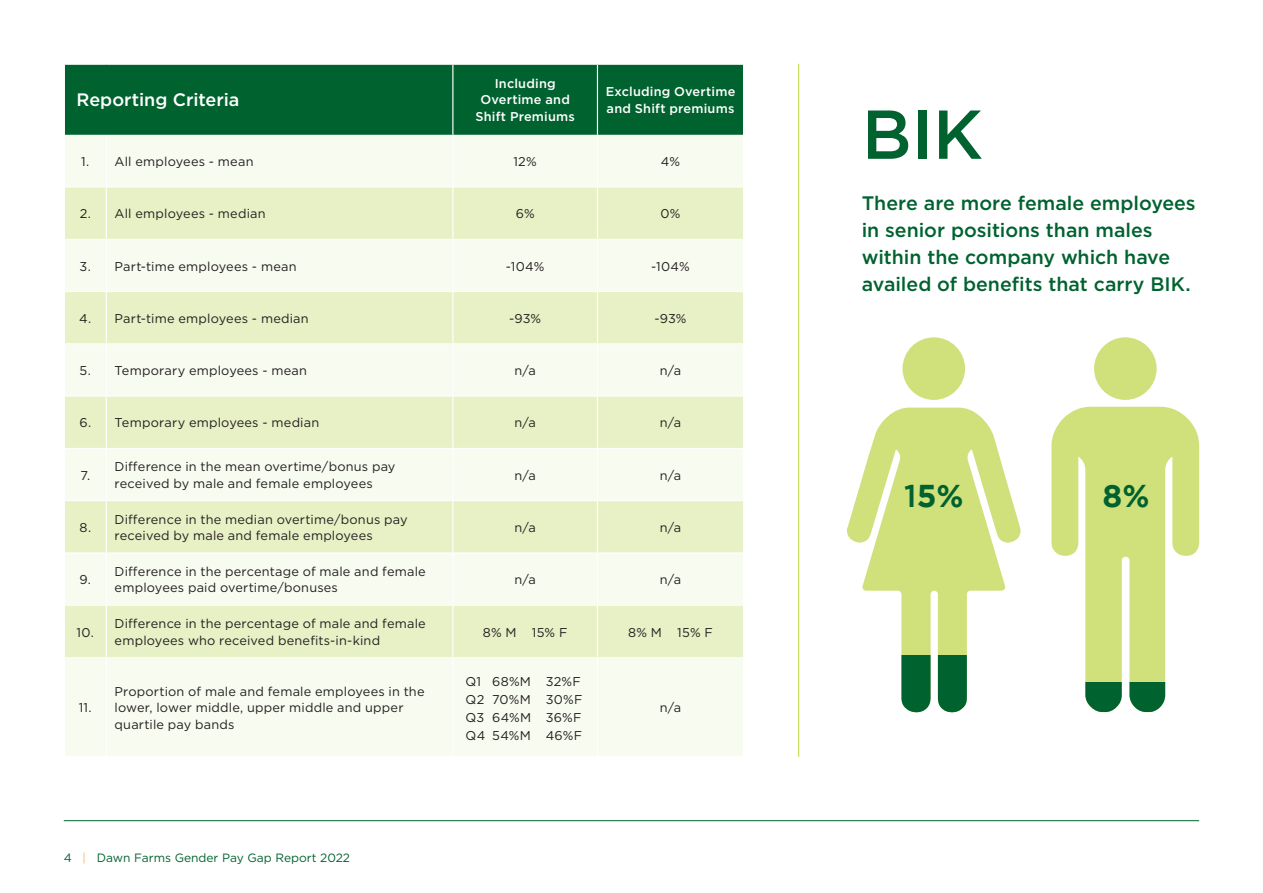
<style>
.page{position:relative;width:1263px;height:893px;background:#fff}
.page>*{position:absolute;margin:0;border:0;box-sizing:border-box;transform-origin:0 0}
.t1{font:500 69px "Gotham";color:#00622f}
.t2{font:700 31.5px "Gotham";color:#00622f}
.t3{font:500 19.5px/27px "Gotham";color:#00622f}
.t4{font:500 18px "Gotham";color:#fff}
.t5{font:12.75px/16.5px "Gotham";letter-spacing:.015em;color:#231f20}
.t6{font:500 12.75px/16.5px "Gotham";letter-spacing:.015em;color:#fff;text-align:center}
.t7{font:12px "Gotham";color:#00622f}
.s1{font-weight:300;color:#f69238}
.s2{font-weight:500}
</style>
<div class="page">
<hr style="left:64px;top:820px;width:1135px;height:1px;background:#00622f">
<div style="left:65px;top:65px;width:678px;height:70px;background:#00622f"></div>
<div style="left:65px;top:136px;width:678px;height:620px;background:#f8fbef"></div>
<svg style="left:65px;top:188px;width:678px;height:469px;fill:#e8f0c5"></svg>
<hr style="left:597px;top:65px;width:1px;height:70px;background:#fff">
<hr style="left:597px;top:136px;width:1px;height:51px;background:#fff">
<hr style="left:597px;top:188px;width:1px;height:51px;background:#fff">
<hr style="left:597px;top:240px;width:1px;height:51px;background:#fff">
<hr style="left:597px;top:292px;width:1px;height:51px;background:#fff">
<hr style="left:597px;top:344px;width:1px;height:52px;background:#fff">
<hr style="left:597px;top:397px;width:1px;height:51px;background:#fff">
<hr style="left:597px;top:449px;width:1px;height:51px;background:#fff">
<hr style="left:597px;top:501px;width:1px;height:51px;background:#fff">
<hr style="left:597px;top:553px;width:1px;height:52px;background:#fff">
<hr style="left:597px;top:606px;width:1px;height:51px;background:#fff">
<hr style="left:597px;top:658px;width:1px;height:98px;background:#fff">
<hr style="left:452px;top:65px;width:1px;height:70px;background:#fff">
<hr style="left:452px;top:136px;width:1px;height:51px;background:#fff">
<hr style="left:452px;top:188px;width:1px;height:51px;background:#fff">
<hr style="left:452px;top:240px;width:1px;height:51px;background:#fff">
<hr style="left:452px;top:292px;width:1px;height:51px;background:#fff">
<hr style="left:452px;top:344px;width:1px;height:52px;background:#fff">
<hr style="left:452px;top:397px;width:1px;height:51px;background:#fff">
<hr style="left:452px;top:449px;width:1px;height:51px;background:#fff">
<hr style="left:452px;top:501px;width:1px;height:51px;background:#fff">
<hr style="left:452px;top:553px;width:1px;height:52px;background:#fff">
<hr style="left:452px;top:658px;width:1px;height:98px;background:#fff">
<hr style="left:106px;top:136px;width:1px;height:51px;background:#fff">
<hr style="left:106px;top:188px;width:1px;height:51px;background:#fff">
<hr style="left:106px;top:240px;width:1px;height:51px;background:#fff">
<hr style="left:106px;top:292px;width:1px;height:51px;background:#fff">
<hr style="left:106px;top:344px;width:1px;height:52px;background:#fff">
<hr style="left:106px;top:397px;width:1px;height:51px;background:#fff">
<hr style="left:106px;top:449px;width:1px;height:51px;background:#fff">
<hr style="left:106px;top:501px;width:1px;height:51px;background:#fff">
<hr style="left:106px;top:553px;width:1px;height:52px;background:#fff">
<hr style="left:106px;top:606px;width:1px;height:51px;background:#fff">
<hr style="left:106px;top:658px;width:1px;height:98px;background:#fff">
<hr style="left:65px;top:187px;width:41px;height:1px;background:#fff">
<hr style="left:106px;top:187px;width:347px;height:1px;background:#fff">
<hr style="left:453px;top:187px;width:144px;height:1px;background:#fff">
<hr style="left:597px;top:187px;width:146px;height:1px;background:#fff">
<hr style="left:65px;top:239px;width:41px;height:1px;background:#fff">
<hr style="left:106px;top:239px;width:347px;height:1px;background:#fff">
<hr style="left:453px;top:239px;width:144px;height:1px;background:#fff">
<hr style="left:597px;top:239px;width:146px;height:1px;background:#fff">
<hr style="left:65px;top:291px;width:41px;height:1px;background:#fff">
<hr style="left:106px;top:291px;width:347px;height:1px;background:#fff">
<hr style="left:453px;top:291px;width:144px;height:1px;background:#fff">
<hr style="left:597px;top:291px;width:146px;height:1px;background:#fff">
<hr style="left:65px;top:343px;width:41px;height:1px;background:#fff">
<hr style="left:106px;top:343px;width:347px;height:1px;background:#fff">
<hr style="left:453px;top:343px;width:144px;height:1px;background:#fff">
<hr style="left:597px;top:343px;width:146px;height:1px;background:#fff">
<hr style="left:65px;top:396px;width:41px;height:1px;background:#fff">
<hr style="left:106px;top:396px;width:347px;height:1px;background:#fff">
<hr style="left:453px;top:396px;width:144px;height:1px;background:#fff">
<hr style="left:597px;top:396px;width:146px;height:1px;background:#fff">
<hr style="left:65px;top:448px;width:41px;height:1px;background:#fff">
<hr style="left:106px;top:448px;width:347px;height:1px;background:#fff">
<hr style="left:453px;top:448px;width:144px;height:1px;background:#fff">
<hr style="left:597px;top:448px;width:146px;height:1px;background:#fff">
<hr style="left:65px;top:500px;width:41px;height:1px;background:#fff">
<hr style="left:106px;top:500px;width:347px;height:1px;background:#fff">
<hr style="left:453px;top:500px;width:144px;height:1px;background:#fff">
<hr style="left:597px;top:500px;width:146px;height:1px;background:#fff">
<hr style="left:65px;top:552px;width:41px;height:1px;background:#fff">
<hr style="left:106px;top:552px;width:347px;height:1px;background:#fff">
<hr style="left:453px;top:552px;width:144px;height:1px;background:#fff">
<hr style="left:597px;top:552px;width:146px;height:1px;background:#fff">
<hr style="left:453px;top:605px;width:144px;height:1px;background:#fff">
<hr style="left:597px;top:605px;width:146px;height:1px;background:#fff">
<hr style="left:65px;top:605px;width:41px;height:1px;background:#fff">
<hr style="left:106px;top:605px;width:347px;height:1px;background:#fff">
<hr style="left:452px;top:606px;width:1px;height:51px;background:#fff">
<hr style="left:65px;top:657px;width:41px;height:1px;background:#fff">
<hr style="left:106px;top:657px;width:347px;height:1px;background:#fff">
<hr style="left:453px;top:657px;width:144px;height:1px;background:#fff">
<hr style="left:597px;top:657px;width:146px;height:1px;background:#fff">
<svg style="left:1051px;top:407px;width:148px;height:275px;fill:#d0e07b"></svg>
<svg style="left:1085px;top:682px;width:81px;height:30px;fill:#00622f"></svg>
<div style="left:1094px;top:337px;width:62px;height:63px;background:#d0e07b;border-radius:50%"></div>
<svg style="left:847px;top:408px;width:173px;height:247px;fill:#d0e07b"></svg>
<svg style="left:901px;top:655px;width:66px;height:57px;fill:#00622f"></svg>
<div style="left:902px;top:337px;width:63px;height:63px;background:#d0e07b;border-radius:50%"></div>
<hr style="left:798px;top:64px;width:1px;height:693px;background:#bdd63e">
<h3 class="t4" style="left:76px;top:90px;width:164px">Reporting Criteria</h3>
<p class="t6" style="left:475px;top:75px;width:101px">Including<br>Overtime and<br>Shift Premiums</p>
<p class="t6" style="left:606px;top:83px;width:131px;text-align:left">Excluding Overtime and Shift premiums</p>
<p class="t5" style="left:81px;top:153px;width:174px">1. All employees - mean</p>
<p class="t5" style="left:513px;top:153px;width:25px">12%</p>
<p class="t5" style="left:661px;top:153px;width:21px">4%</p>
<p class="t5" style="left:80px;top:205px;width:187px">2. All employees - median</p>
<p class="t5" style="left:516px;top:205px;width:20px">6%</p>
<p class="t5" style="left:660px;top:205px;width:22px">0%</p>
<p class="t5" style="left:80px;top:257px;width:218px">3. Part-time employees - mean</p>
<p class="t5" style="left:506px;top:257px;width:40px">-104%</p>
<p class="t5" style="left:651px;top:257px;width:40px">-104%</p>
<p class="t5" style="left:79px;top:310px;width:231px">4. Part-time employees - median</p>
<p class="t5" style="left:509px;top:310px;width:34px">-93%</p>
<p class="t5" style="left:654px;top:310px;width:34px">-93%</p>
<p class="t5" style="left:80px;top:362px;width:229px">5. Temporary employees - mean</p>
<p class="t5" style="left:514px;top:362px;width:23px">n/a</p>
<p class="t5" style="left:660px;top:362px;width:23px">n/a</p>
<p class="t5" style="left:79px;top:414px;width:241px">6. Temporary employees - median</p>
<p class="t5" style="left:514px;top:414px;width:23px">n/a</p>
<p class="t5" style="left:660px;top:414px;width:23px">n/a</p>
<p class="t5" style="left:80px;top:467px;width:11px">7.</p>
<p class="t5" style="left:115px;top:458px;width:282px">Difference in the mean overtime/bonus pay received by male and female employees</p>
<p class="t5" style="left:514px;top:467px;width:23px">n/a</p>
<p class="t5" style="left:660px;top:467px;width:23px">n/a</p>
<p class="t5" style="left:79px;top:519px;width:13px">8.</p>
<p class="t5" style="left:115px;top:511px;width:294px">Difference in the median overtime/bonus pay received by male and female employees</p>
<p class="t5" style="left:514px;top:519px;width:23px">n/a</p>
<p class="t5" style="left:660px;top:519px;width:23px">n/a</p>
<p class="t5" style="left:80px;top:571px;width:13px">9.</p>
<p class="t5" style="left:115px;top:563px;width:313px">Difference in the percentage of male and female employees paid overtime/bonuses</p>
<p class="t5" style="left:514px;top:571px;width:23px">n/a</p>
<p class="t5" style="left:660px;top:571px;width:23px">n/a</p>
<p class="t5" style="left:77px;top:623px;width:19px">10.</p>
<p class="t5" style="left:115px;top:615px;width:313px">Difference in the percentage of male and female employees who received benefits-in-kind</p>
<p class="t5" style="left:483px;top:623px;width:86px">8% M 15% F</p>
<p class="t5" style="left:628px;top:623px;width:86px">8% M 15% F</p>
<p class="t5" style="left:79px;top:699px;width:14px">11.</p>
<p class="t5" style="left:115px;top:683px;width:311px">Proportion of male and female employees in the lower, lower middle, upper middle and upper quartile pay bands</p>
<p class="t5" style="left:466px;top:672px;width:118px;line-height:18px;text-align:justify">Q1 68%M 32%F Q2 70%M 30%F Q3 64%M 36%F Q4 54%M 46%F</p>
<p class="t7" style="left:64px;top:850px;width:288px">4 <span class="s1">|</span> Dawn Farms Gender Pay Gap Report 2022</p>
<p class="t5" style="left:660px;top:699px;width:23px">n/a</p>
<h1 class="t1" style="left:862px;top:95px;width:123px">BIK</h1>
<h3 class="t3" style="left:862px;top:189px;width:335px">There are more female employees in senior positions than males within the company which have availed of benefits that carry BIK.</h3>
<h2 class="t2" style="left:904px;top:478px;width:61px"><span class="s2">1</span>5%</h2>
<h2 class="t2" style="left:1102px;top:478px;width:48px">8%</h2>
</div>
